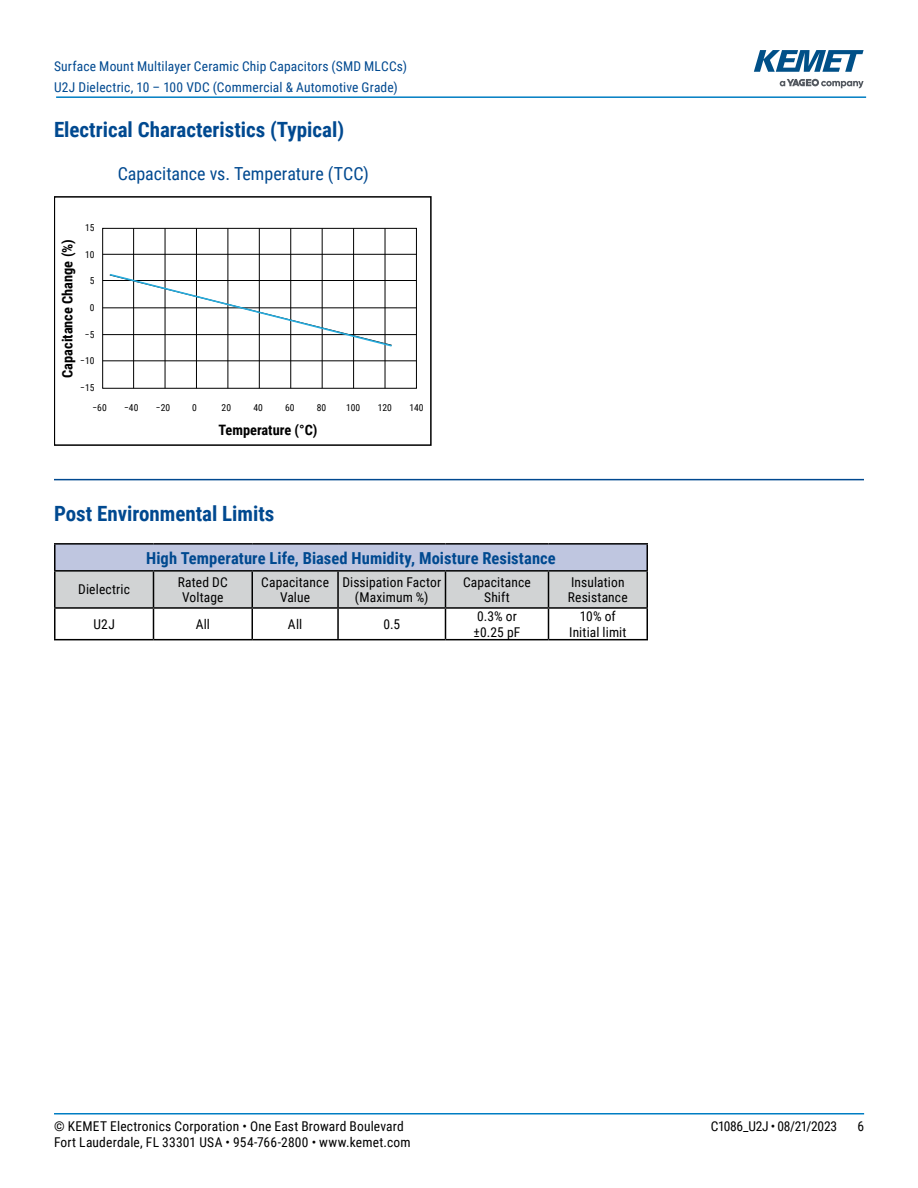
<style>
.page{position:relative;width:918px;height:1188px;background:#fff}
.page>*{position:absolute;margin:0;border:0;box-sizing:border-box;transform-origin:0 0}
.t1{font:700 21px "Roboto Condensed";color:#004990}
.t2{font:18px "Roboto Condensed";color:#004990}
.t3{font:700 16.5px "Roboto Condensed";letter-spacing:.005em;color:#004990}
.t4{font:700 14.4px "Roboto Condensed";color:#000}
.t5{font:13.5px/15px "Roboto Condensed";letter-spacing:.01em;color:#000;text-align:center}
.t6{font:13.5px/21px "Roboto Condensed";letter-spacing:.015em;color:#004990}
.t7{font:13.5px "Roboto Condensed";letter-spacing:-.025em;color:#000}
.t8{font:9.6px "Roboto Condensed";color:#000}
</style>
<div class="page">
<hr style="left:54px;top:1113px;width:810px;height:2px;background:#007dc3">
<hr style="left:56px;top:96px;width:810px;height:2px;background:#007dc3">
<svg style="left:780px;top:79px;width:84px;height:9px"></svg>
<svg style="left:754px;top:50px;width:110px;height:22px"></svg>
<hr style="left:54px;top:479px;width:810px;height:1px;background:#004990">
<hr style="left:133px;top:228px;width:1px;height:160px;background:#000">
<hr style="left:103px;top:254px;width:313px;height:1px;background:#000">
<hr style="left:103px;top:280px;width:313px;height:1px;background:#000">
<hr style="left:103px;top:308px;width:313px;height:1px;background:#000">
<hr style="left:103px;top:334px;width:313px;height:1px;background:#000">
<hr style="left:103px;top:361px;width:313px;height:1px;background:#000">
<div style="left:102px;top:228px;width:315px;height:161px;border:1px solid #000"></div>
<hr style="left:165px;top:228px;width:1px;height:160px;background:#000">
<hr style="left:196px;top:228px;width:1px;height:160px;background:#000">
<hr style="left:228px;top:228px;width:1px;height:160px;background:#000">
<hr style="left:259px;top:228px;width:1px;height:160px;background:#000">
<hr style="left:290px;top:228px;width:1px;height:160px;background:#000">
<hr style="left:322px;top:228px;width:1px;height:160px;background:#000">
<hr style="left:353px;top:228px;width:1px;height:160px;background:#000">
<hr style="left:385px;top:228px;width:1px;height:160px;background:#000">
<svg style="left:108px;top:273px;width:286px;height:75px"></svg>
<div style="left:54px;top:196px;width:378px;height:249px;border:2px solid #000"></div>
<div style="left:55px;top:544px;width:592px;height:27px;background:#bfc6e0"></div>
<div style="left:56px;top:572px;width:590px;height:35px;background:#d1d3d4"></div>
<hr style="left:153px;top:572px;width:1px;height:35px;background:#000">
<hr style="left:252px;top:572px;width:1px;height:35px;background:#000">
<hr style="left:337px;top:572px;width:2px;height:35px;background:#000">
<hr style="left:445px;top:572px;width:1px;height:35px;background:#000">
<hr style="left:548px;top:572px;width:1px;height:35px;background:#000">
<hr style="left:54px;top:607px;width:99px;height:2px;background:#000">
<hr style="left:153px;top:607px;width:99px;height:2px;background:#000">
<hr style="left:153px;top:609px;width:1px;height:30px;background:#000">
<hr style="left:252px;top:607px;width:86px;height:2px;background:#000">
<hr style="left:252px;top:609px;width:1px;height:30px;background:#000">
<hr style="left:338px;top:607px;width:108px;height:2px;background:#000">
<hr style="left:337px;top:609px;width:2px;height:30px;background:#000">
<hr style="left:446px;top:607px;width:103px;height:2px;background:#000">
<hr style="left:445px;top:609px;width:1px;height:30px;background:#000">
<hr style="left:548px;top:607px;width:100px;height:2px;background:#000">
<hr style="left:548px;top:609px;width:1px;height:30px;background:#000">
<hr style="left:54px;top:543px;width:99px;height:2px;background:#000">
<hr style="left:54px;top:545px;width:2px;height:25px;background:#000">
<hr style="left:153px;top:543px;width:99px;height:2px;background:#000">
<hr style="left:252px;top:543px;width:86px;height:2px;background:#000">
<hr style="left:338px;top:543px;width:108px;height:2px;background:#000">
<hr style="left:446px;top:543px;width:103px;height:2px;background:#000">
<hr style="left:548px;top:543px;width:100px;height:2px;background:#000">
<hr style="left:646px;top:545px;width:2px;height:25px;background:#000">
<hr style="left:54px;top:570px;width:99px;height:2px;background:#000">
<hr style="left:54px;top:572px;width:2px;height:35px;background:#000">
<hr style="left:153px;top:570px;width:99px;height:2px;background:#000">
<hr style="left:252px;top:570px;width:86px;height:2px;background:#000">
<hr style="left:338px;top:570px;width:108px;height:2px;background:#000">
<hr style="left:446px;top:570px;width:103px;height:2px;background:#000">
<hr style="left:548px;top:570px;width:100px;height:2px;background:#000">
<hr style="left:646px;top:572px;width:2px;height:35px;background:#000">
<hr style="left:54px;top:609px;width:2px;height:30px;background:#000">
<hr style="left:646px;top:609px;width:2px;height:30px;background:#000">
<hr style="left:54px;top:639px;width:99px;height:1px;background:#000">
<hr style="left:153px;top:639px;width:99px;height:1px;background:#000">
<hr style="left:252px;top:639px;width:86px;height:1px;background:#000">
<hr style="left:338px;top:639px;width:108px;height:1px;background:#000">
<hr style="left:446px;top:639px;width:103px;height:1px;background:#000">
<hr style="left:548px;top:639px;width:100px;height:1px;background:#000">
<p class="t6" style="left:54px;top:55px;width:355px">Surface Mount Multilayer Ceramic Chip Capacitors (SMD MLCCs)<br>U2J Dielectric, 10 – 100 VDC (Commercial &amp; Automotive Grade)</p>
<h1 class="t1" style="left:54px;top:115px;width:292px">Electrical Characteristics (Typical)</h1>
<p class="t8" style="left:85px;top:221px;width:11px">15</p>
<p class="t4" style="left:57px;top:378px;width:140px;rotate:-90deg">Capacitance Change (%)</p>
<p class="t8" style="left:85px;top:247px;width:11px">10</p>
<p class="t8" style="left:90px;top:274px;width:6px">5</p>
<p class="t8" style="left:90px;top:301px;width:6px">0</p>
<p class="t8" style="left:85px;top:327px;width:11px">−5</p>
<p class="t8" style="left:80px;top:354px;width:16px">−10</p>
<p class="t8" style="left:80px;top:381px;width:16px">−15</p>
<h2 class="t2" style="left:118px;top:161px;width:253px">Capacitance vs. Temperature (TCC)</h2>
<p class="t8" style="left:93px;top:400px;width:16px">−60</p>
<p class="t8" style="left:124px;top:400px;width:16px">−40</p>
<p class="t8" style="left:156px;top:400px;width:16px">−20</p>
<p class="t8" style="left:192px;top:400px;width:6px">0</p>
<p class="t8" style="left:222px;top:400px;width:11px">20</p>
<p class="t8" style="left:253px;top:400px;width:11px">40</p>
<p class="t8" style="left:285px;top:400px;width:11px">60</p>
<p class="t8" style="left:317px;top:400px;width:11px">80</p>
<p class="t8" style="left:346px;top:400px;width:16px">100</p>
<p class="t8" style="left:378px;top:400px;width:16px">120</p>
<p class="t8" style="left:409px;top:400px;width:16px">140</p>
<p class="t4" style="left:218px;top:420px;width:101px">Temperature (°C)</p>
<h1 class="t1" style="left:54px;top:499px;width:222px">Post Environmental Limits</h1>
<p class="t3" style="left:146px;top:546px;width:411px">High Temperature Life, Biased Humidity, Moisture Resistance</p>
<p class="t5" style="left:78px;top:582px;width:53px">Dielectric</p>
<p class="t5" style="left:178px;top:574px;width:52px">Rated DC<br>Voltage</p>
<p class="t5" style="left:261px;top:574px;width:69px">Capacitance<br>Value</p>
<p class="t5" style="left:342px;top:574px;width:100px">Dissipation Factor (Maximum %)</p>
<p class="t5" style="left:463px;top:574px;width:69px">Capacitance<br>Shift</p>
<p class="t5" style="left:568px;top:574px;width:61px;text-align:left">Insulation<br>Resistance</p>
<p class="t5" style="left:93px;top:616px;width:23px">U2J</p>
<p class="t5" style="left:196px;top:616px;width:16px">All</p>
<p class="t5" style="left:288px;top:616px;width:16px">All</p>
<p class="t5" style="left:383px;top:616px;width:18px">0.5</p>
<p class="t5" style="left:474px;top:607px;width:48px;line-height:16.2px;text-align:left">0.3% or ±0.25 pF</p>
<p class="t5" style="left:569px;top:607px;width:59px;line-height:16.2px">10% of<br>Initial limit</p>
<p class="t5" style="left:54px;top:1118px;width:351px">© KEMET Electronics Corporation • One East Broward Boulevard</p>
<p class="t7" style="left:711px;top:1116px;width:128px">C1086_U2J • 08/21/2023</p>
<p class="t5" style="left:54px;top:1134px;width:358px">Fort Lauderdale, FL 33301 USA • 954-766-2800 • www.kemet.com</p>
<p class="t5" style="left:857px;top:1118px;width:8px">6</p>
</div>
